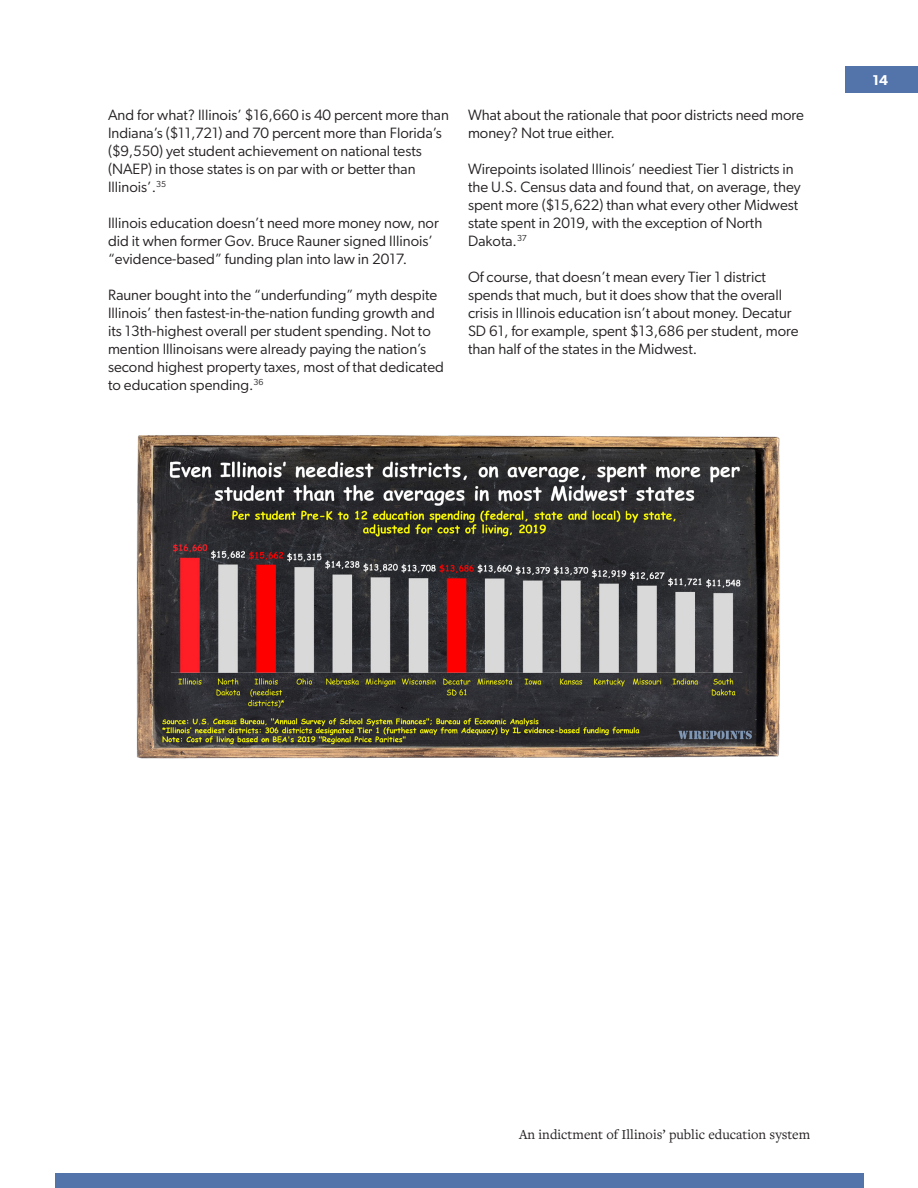
<style>
.page{position:relative;width:918px;height:1188px;background:#fff}
.page>*{position:absolute;margin:0;border:0;box-sizing:border-box;transform-origin:0 0}
.t1{font:15px/18px "Gibson";color:#231f20}
.t2{font:14.25px "Freight Text Pro";color:#231f20}
.t3{font:600 14.25px "Gibson";color:#fff}
</style>
<div class="page">
<div style="left:55px;top:1173px;width:809px;height:15px;background:#5274ab"></div>
<div style="left:846px;top:66px;width:72px;height:27px;background:#5274ab"></div>
<img style="left:136px;top:435px;width:644px;height:323px">
<p class="t1" style="left:108px;top:106px;width:342px">And for what? Illinois’ $16,660 is 40 percent more than Indiana’s ($11,721) and 70 percent more than Florida’s ($9,550) yet student achievement on national tests (NAEP) in those states is on par with or better than Illinois’.<sup>35</sup></p>
<p class="t1" style="left:108px;top:214px;width:332px">Illinois education doesn’t need more money now, nor did it when former Gov. Bruce Rauner signed Illinois’ “evidence-based” funding plan into law in 2017.</p>
<p class="t1" style="left:108px;top:286px;width:337px">Rauner bought into the “underfunding” myth despite Illinois’ then fastest-in-the-nation funding growth and its 13th-highest overall per student spending. Not to mention Illinoisans were already paying the nation’s second highest property taxes, most of that dedicated to education spending.<sup>36</sup></p>
<p class="t1" style="left:468px;top:106px;width:337px">What about the rationale that poor districts need more money? Not true either.</p>
<p class="t1" style="left:468px;top:160px;width:334px">Wirepoints isolated Illinois’ neediest Tier 1 districts in the U.S. Census data and found that, on average, they spent more ($15,622) than what every other Midwest state spent in 2019, with the exception of North Dakota.<sup>37</sup></p>
<p class="t1" style="left:468px;top:268px;width:332px">Of course, that doesn’t mean every Tier 1 district spends that much, but it does show that the overall crisis in Illinois education isn’t about money. Decatur SD 61, for example, spent $13,686 per student, more than half of the states in the Midwest.</p>
<p class="t3" style="left:873px;top:72px;width:17px">14</p>
<p class="t2" style="left:519px;top:1125px;width:293px">An indictment of Illinois’ public education system</p>
</div>
